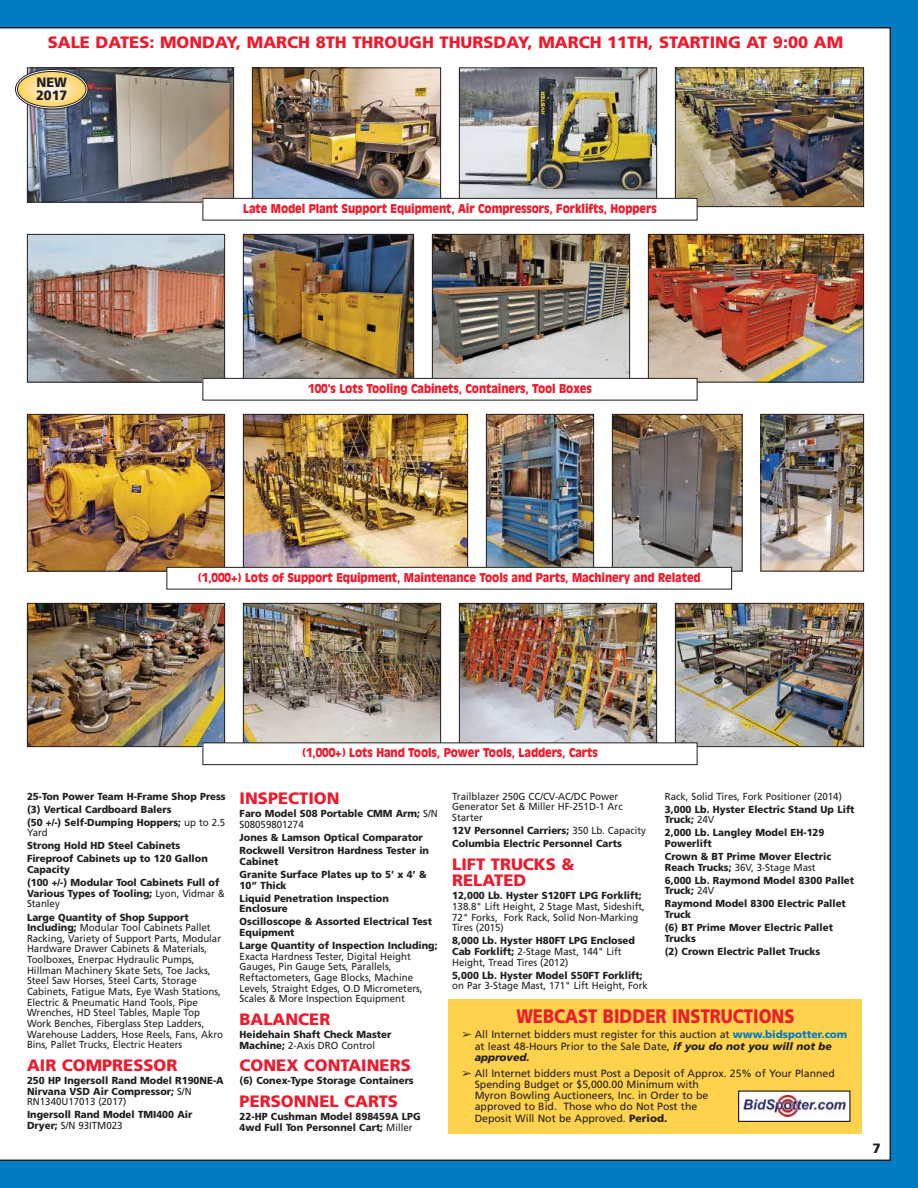
<style>
.page{position:relative;width:918px;height:1188px;background:#fff}
.page>*{position:absolute;margin:0;border:0;box-sizing:border-box;transform-origin:0 0}
.t1{font:900 19.5px "Frutiger";color:#ed1b2d;scale:.85 1}
.t2{font:900 16.5px/16.6px "Frutiger";color:#ed1b2d}
.t3{font:900 13.5px/13.5px "Frutiger";color:#231f20;scale:.95 1}
.t4{font:900 13.5px "Frutiger";color:#231f20}
.t5{font:900 12px "Antique Olive";letter-spacing:-.01em;color:#ed1b2d;scale:.9 1}
.t6{font:10.5px/11.2px "Frutiger";color:#231f20}
.t7{font:900 10.2px/10.6px "Frutiger";color:#231f20;scale:.95 1}
.t8{font:10.2px/10.6px "Frutiger";color:#231f20;scale:.95 1}
.s1{font-weight:400}
.s2{font-weight:900}
.s3{font-weight:900;color:#007cc2}
.s4{font-weight:900;font-style:italic}
</style>
<div class="page">
<img style="left:0;top:0;width:918px;height:1188px">
<h2 class="t2" style="left:48px;top:36px;width:797px">SALE DATES: MONDAY, MARCH 8TH THROUGH THURSDAY, MARCH 11TH, STARTING AT 9:00 AM</h2>
<h3 class="t3" style="left:36px;top:76px;width:35px">NEW<br>2017</h3>
<p class="t5" style="left:243px;top:204px;width:461px">Late Model Plant Support Equipment, Air Compressors, Forklifts, Hoppers</p>
<p class="t5" style="left:308px;top:384px;width:317px">100's Lots Tooling Cabinets, Containers, Tool Boxes</p>
<p class="t5" style="left:198px;top:573px;width:560px">(1,000+) Lots of Support Equipment, Maintenance Tools and Parts, Machinery and Related</p>
<p class="t7" style="left:27px;top:790px;width:211px;line-height:13px">25-Ton Power Team H-Frame Shop Press (3) Vertical Cardboard Balers<br>(50 +/-) Self-Dumping Hoppers; <span class="s1">up to 2.5</span></p>
<p class="t8" style="left:27px;top:828px;width:23px">Yard</p>
<p class="t7" style="left:27px;top:840px;width:192px;line-height:13px">Strong Hold HD Steel Cabinets<br>Fireproof Cabinets up to 120 Gallon</p>
<p class="t7" style="left:27px;top:864px;width:204px;line-height:13px">Capacity<br>(100 +/-) Modular Tool Cabinets Full of</p>
<p class="t7" style="left:27px;top:889px;width:210px">Various Types of Tooling; <span class="s1">Lyon, Vidmar &amp;<br>Stanley</span></p>
<p class="t8" style="left:27px;top:912px;width:208px"><span class="s2">Large Quantity of Shop Support Including;</span> Modular Tool Cabinets Pallet Racking, Variety of Support Parts, Modular Hardware Drawer Cabinets &amp; Materials, Toolboxes, Enerpac Hydraulic Pumps, Hillman Machinery Skate Sets, Toe Jacks, Steel Saw Horses, Steel Carts, Storage Cabinets, Fatigue Mats, Eye Wash Stations, Electric &amp; Pneumatic Hand Tools, Pipe Wrenches, HD Steel Tables, Maple Top Work Benches, Fiberglass Step Ladders, Warehouse Ladders, Hose Reels, Fans, Akro Bins, Pallet Trucks, Electric Heaters</p>
<h2 class="t2" style="left:27px;top:1058px;width:152px">AIR COMPRESSOR</h2>
<p class="t7" style="left:27px;top:1076px;width:209px">250 HP Ingersoll Rand Model R190NE-A<br>Nirvana VSD Air Compressor; <span class="s1">S/N<br>RN1340U17013 (2017)</span></p>
<p class="t7" style="left:27px;top:1110px;width:176px">Ingersoll Rand Model TMI400 Air<br>Dryer; <span class="s1">S/N 93ITM023</span></p>
<p class="t5" style="left:302px;top:748px;width:330px">(1,000+) Lots Hand Tools, Power Tools, Ladders, Carts</p>
<h2 class="t2" style="left:240px;top:792px;width:101px">INSPECTION</h2>
<p class="t7" style="left:240px;top:809px;width:210px">Faro Model S08 Portable CMM Arm; <span class="s1">S/N<br>S08059801274</span></p>
<p class="t7" style="left:240px;top:832px;width:201px;line-height:13px">Jones &amp; Lamson Optical Comparator<br>Rockwell Versitron Hardness Tester in</p>
<p class="t7" style="left:240px;top:856px;width:198px;line-height:13px">Cabinet<br>Granite Surface Plates up to 5’ x 4’ &amp;</p>
<p class="t7" style="left:240px;top:879px;width:159px;line-height:13px">10” Thick<br>Liquid Penetration Inspection</p>
<p class="t7" style="left:240px;top:903px;width:204px;line-height:13px">Enclosure<br>Oscilloscope &amp; Assorted Electrical Test</p>
<p class="t7" style="left:240px;top:927px;width:210px;line-height:13px">Equipment<br>Large Quantity of Inspection Including;</p>
<p class="t8" style="left:240px;top:952px;width:194px">Exacta Hardness Tester, Digital Height Gauges, Pin Gauge Sets, Parallels, Reftactometers, Gage Blocks, Machine Levels, Straight Edges, O.D Micrometers, Scales &amp; More Inspection Equipment</p>
<h2 class="t2" style="left:240px;top:1012px;width:92px">BALANCER</h2>
<p class="t7" style="left:240px;top:1030px;width:161px">Heidehain Shaft Check Master<br>Machine; <span class="s1">2-Axis DRO Control</span></p>
<h2 class="t2" style="left:240px;top:1058px;width:173px">CONEX CONTAINERS</h2>
<p class="t7" style="left:240px;top:1076px;width:185px">(6) Conex-Type Storage Containers</p>
<h2 class="t2" style="left:240px;top:1094px;width:160px">PERSONNEL CARTS</h2>
<p class="t7" style="left:240px;top:1112px;width:192px">22-HP Cushman Model 898459A LPG<br>4wd Full Ton Personnel Cart; <span class="s1">Miller</span></p>
<p class="t8" style="left:452px;top:792px;width:181px">Trailblazer 250G CC/CV-AC/DC Power<br>Generator Set &amp; Miller HF-251D-1 Arc<br>Starter</p>
<p class="t7" style="left:452px;top:825px;width:206px;line-height:13px">12V Personnel Carriers; <span class="s1">350 Lb. Capacity<br></span>Columbia Electric Personnel Carts</p>
<h2 class="t2" style="left:452px;top:857px;width:124px">LIFT TRUCKS &amp;<br>RELATED</h2>
<p class="t7" style="left:452px;top:891px;width:201px">12,000 Lb. Hyster S120FT LPG Forklift;</p>
<p class="t8" style="left:452px;top:902px;width:204px">138.8" Lift Height, 2 Stage Mast, Sideshift,<br>72" Forks, Fork Rack, Solid Non-Marking<br>Tires (2015)</p>
<p class="t8" style="left:452px;top:936px;width:194px"><span class="s2">8,000 Lb. Hyster H80FT LPG Enclosed<br>Cab Forklift;</span> 2-Stage Mast, 144" Lift<br>Height, Tread Tires (2012)</p>
<p class="t7" style="left:452px;top:971px;width:202px">5,000 Lb. Hyster Model S50FT Forklift;</p>
<p class="t8" style="left:452px;top:981px;width:208px">on Par 3-Stage Mast, 171" Lift Height, Fork</p>
<p class="t8" style="left:665px;top:792px;width:188px">Rack, Solid Tires, Fork Positioner (2014)</p>
<p class="t7" style="left:665px;top:805px;width:201px">3,000 Lb. Hyster Electric Stand Up Lift<br>Truck; <span class="s1">24V</span></p>
<p class="t7" style="left:665px;top:828px;width:169px">2,000 Lb. Langley Model EH-129<br>Powerlift</p>
<p class="t7" style="left:665px;top:852px;width:177px">Crown &amp; BT Prime Mover Electric<br>Reach Trucks; <span class="s1">36V, 3-Stage Mast</span></p>
<p class="t7" style="left:665px;top:876px;width:201px">6,000 Lb. Raymond Model 8300 Pallet<br>Truck; <span class="s1">24V</span></p>
<p class="t7" style="left:665px;top:899px;width:192px">Raymond Model 8300 Electric Pallet<br>Truck</p>
<p class="t7" style="left:665px;top:923px;width:178px">(6) BT Prime Mover Electric Pallet<br>Trucks</p>
<p class="t7" style="left:665px;top:947px;width:165px">(2) Crown Electric Pallet Trucks</p>
<h1 class="t1" style="left:516px;top:1008px;width:329px">WEBCAST BIDDER INSTRUCTIONS</h1>
<p class="t6" style="left:475px;top:1030px;width:374px;text-indent:-13px">➢ All Internet bidders must register for this auction at <span class="s3">www.bidspotter.com </span>at least 48-Hours Prior to the Sale Date, <span class="s4">if you do not you will not be approved.</span></p>
<p class="t6" style="left:475px;top:1068px;width:362px;text-indent:-13px">➢ All Internet bidders must Post a Deposit of Approx. 25% of Your Planned Spending Budget or $5,000.00 Minimum with<br>Myron Bowling Auctioneers, Inc. in Order to be<br>approved to Bid. Those who do Not Post the<br>Deposit Will Not be Approved. <span class="s2">Period.</span></p>
<h3 class="t4" style="left:873px;top:1143px;width:10px">7</h3>
</div>
